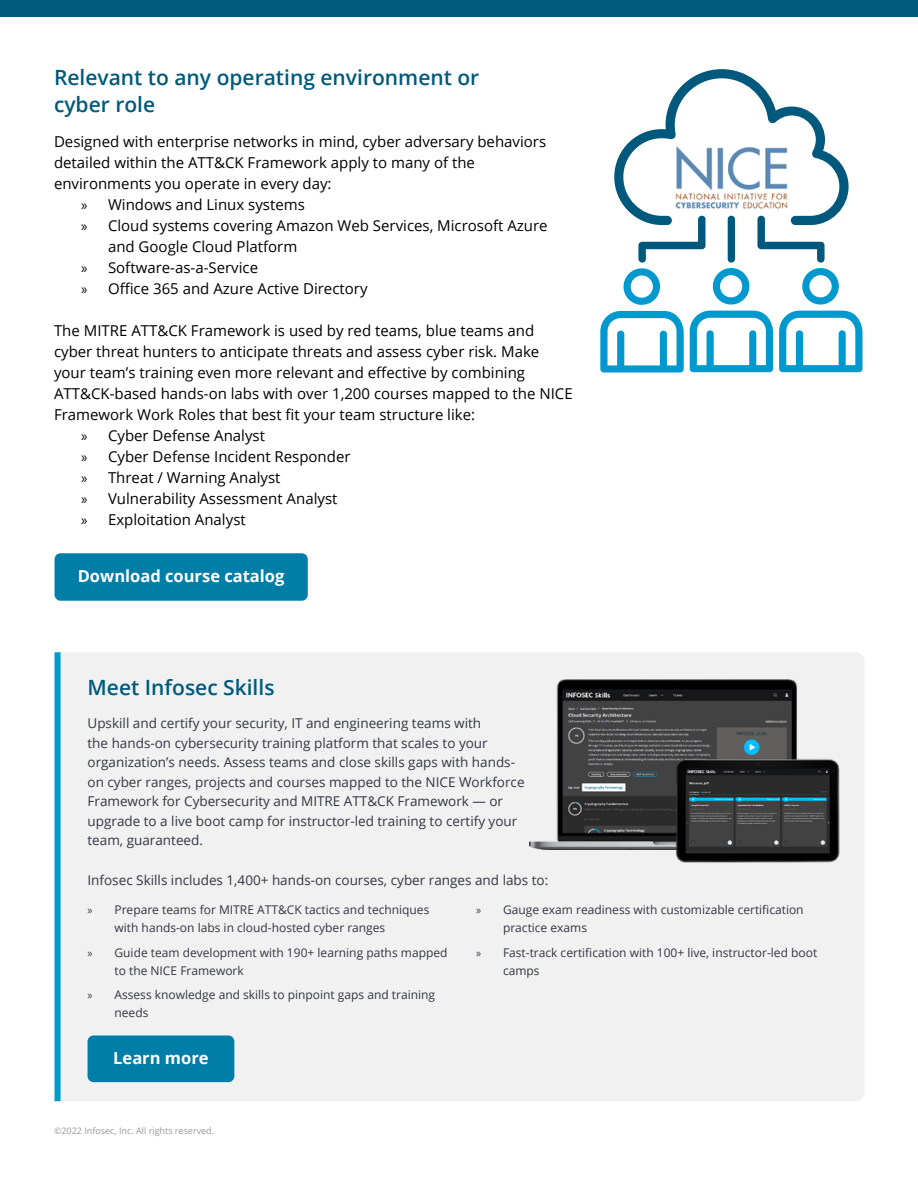
<style>
.page{position:relative;width:918px;height:1188px;background:#fff}
.page>*{position:absolute;margin:0;border:0;box-sizing:border-box;transform-origin:0 0}
.t1{font:600 21px/27px "Open Sans";color:#005a7c}
.t2{font:700 16.5px "Open Sans";color:#fff}
.t3{font:15px "Open Sans";color:#000}
.t4{font:13.5px/19.5px "Open Sans";color:#343741}
.t5{font:12px/18px "Open Sans";color:#343741}
.t6{font:9px "Open Sans";color:#97999b}
.s1{font-family:"Myriad Pro"}
</style>
<div class="page">
<div style="left:61px;top:653px;width:803px;height:448px;background:#f1f1f2"></div>
<img style="left:529px;top:679px;width:296px;height:170px">
<img style="left:665px;top:758px;width:185px;height:105px">
<div style="left:55px;top:652px;width:6px;height:449px;background:#009ace"></div>
<div style="left:88px;top:1035px;width:146px;height:47px;background:#007ea8;border-radius:6px"></div>
<div style="left:0;top:0;width:918px;height:16px;background:#005a7c"></div>
<div style="left:55px;top:553px;width:253px;height:48px;background:#007ea8;border-radius:6px"></div>
<svg style="left:600px;top:69px;width:262px;height:304px"></svg>
<img style="left:676px;top:145px;width:111px;height:65px">
<h1 class="t1" style="left:54px;top:64px;width:427px">Relevant to any operating environment or cyber role</h1>
<p class="t3" style="left:54px;top:131px;width:494px">Designed with enterprise networks in mind, cyber adversary behaviors</p>
<p class="t3" style="left:54px;top:152px;width:423px">detailed within the ATT&amp;CK Framework apply to many of the</p>
<p class="t3" style="left:54px;top:173px;width:279px">environments you operate in every day:</p>
<p class="t3" style="left:81px;top:194px;width:225px"><span class="s1">»</span> Windows and Linux systems</p>
<p class="t3" style="left:81px;top:215px;width:468px"><span class="s1">»</span> Cloud systems covering Amazon Web Services, Microsoft Azure</p>
<p class="t3" style="left:108px;top:236px;width:191px">and Google Cloud Platform</p>
<p class="t3" style="left:81px;top:257px;width:179px"><span class="s1">»</span> Software-as-a-Service</p>
<p class="t3" style="left:81px;top:278px;width:288px"><span class="s1">»</span> Office 365 and Azure Active Directory</p>
<p class="t3" style="left:54px;top:320px;width:482px">The MITRE ATT&amp;CK Framework is used by red teams, blue teams and</p>
<p class="t3" style="left:54px;top:341px;width:487px">cyber threat hunters to anticipate threats and assess cyber risk. Make</p>
<p class="t3" style="left:54px;top:362px;width:473px">your team’s training even more relevant and effective by combining</p>
<p class="t3" style="left:54px;top:383px;width:520px">ATT&amp;CK-based hands-on labs with over 1,200 courses mapped to the NICE</p>
<p class="t3" style="left:54px;top:404px;width:423px">Framework Work Roles that best fit your team structure like:</p>
<p class="t3" style="left:81px;top:425px;width:186px"><span class="s1">»</span> Cyber Defense Analyst</p>
<p class="t3" style="left:81px;top:446px;width:271px"><span class="s1">»</span> Cyber Defense Incident Responder</p>
<p class="t3" style="left:81px;top:467px;width:201px"><span class="s1">»</span> Threat / Warning Analyst</p>
<p class="t3" style="left:81px;top:488px;width:258px"><span class="s1">»</span> Vulnerability Assessment Analyst</p>
<p class="t3" style="left:81px;top:509px;width:166px"><span class="s1">»</span> Exploitation Analyst</p>
<p class="t2" style="left:78px;top:564px;width:208px">Download course catalog</p>
<h1 class="t1" style="left:88px;top:674px;width:189px">Meet Infosec Skills</h1>
<p class="t4" style="left:88px;top:713px;width:439px">Upskill and certify your security, IT and engineering teams with<br>the hands-on cybersecurity training platform that scales to your organization’s needs. Assess teams and close skills gaps with hands&shy;on cyber ranges, projects and courses mapped to the NICE Workforce Framework for Cybersecurity and MITRE ATT&amp;CK Framework — or upgrade to a live boot camp for instructor-led training to certify your team, guaranteed.</p>
<p class="t4" style="left:88px;top:870px;width:462px">Infosec Skills includes 1,400+ hands-on courses, cyber ranges and labs to:</p>
<p class="t5" style="left:115px;top:900px;width:316px;text-indent:-27px"><span class="s1">»</span> Prepare teams for MITRE ATT&amp;CK tactics and techniques with hands-on labs in cloud-hosted cyber ranges</p>
<p class="t5" style="left:115px;top:943px;width:334px;text-indent:-27px"><span class="s1">»</span> Guide team development with 190+ learning paths mapped to the NICE Framework</p>
<p class="t5" style="left:115px;top:986px;width:322px;text-indent:-27px"><span class="s1">»</span> Assess knowledge and skills to pinpoint gaps and training needs</p>
<p class="t2" style="left:113px;top:1046px;width:97px">Learn more</p>
<p class="t6" style="left:54px;top:1125px;width:162px">©2022 Infosec, Inc. All rights reserved.</p>
<p class="t5" style="left:503px;top:900px;width:302px;text-indent:-27px"><span class="s1">»</span> Gauge exam readiness with customizable certification practice exams</p>
<p class="t5" style="left:503px;top:943px;width:316px;text-indent:-27px"><span class="s1">»</span> Fast-track certification with 100+ live, instructor-led boot camps</p>
</div>
